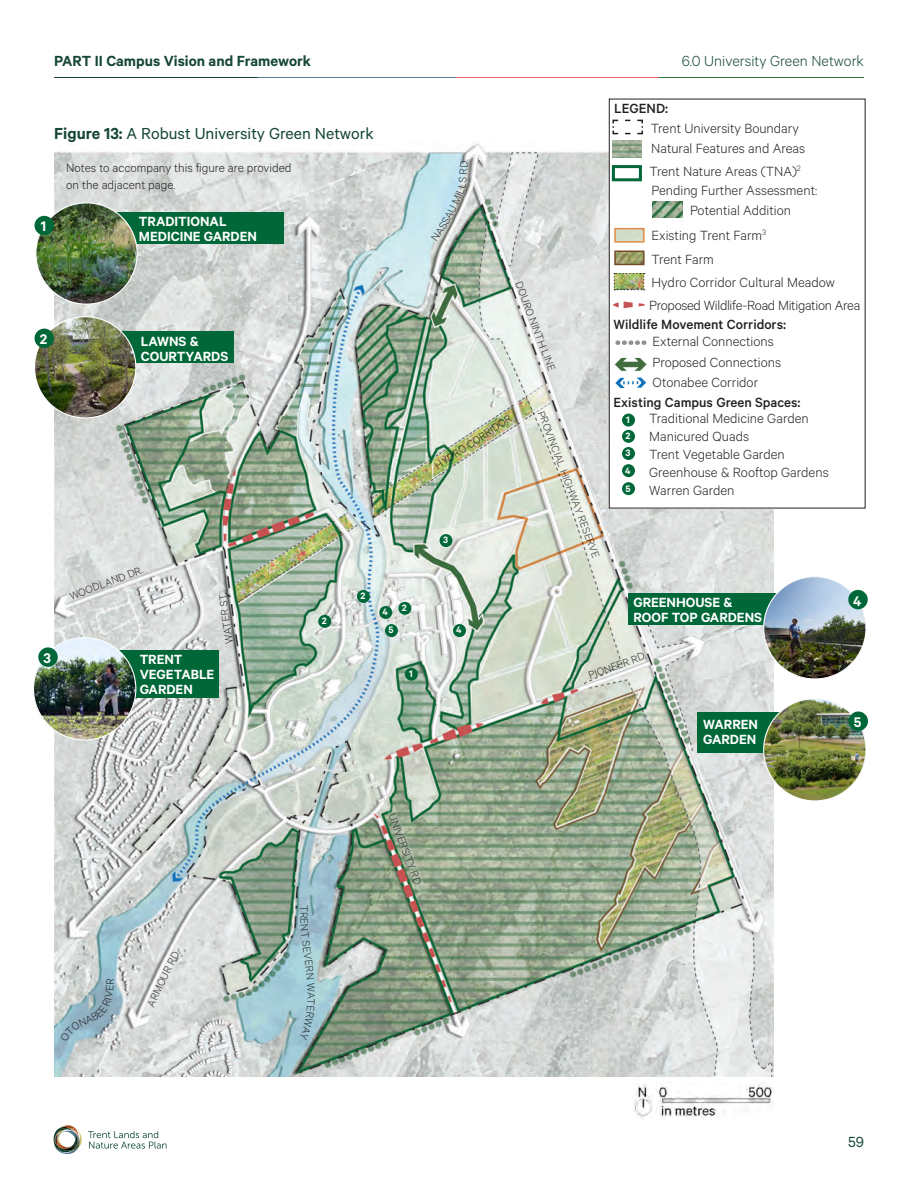
<style>
.page{position:relative;width:918px;height:1188px;background:#fff}
.page>*{position:absolute;margin:0;border:0;box-sizing:border-box;transform-origin:0 0}
.Body_-_12_15{font:18px "Calibre";color:#154734}
.Header_Top{font:600 16.5px "Calibre";color:#154734}
.Header_Top-2{font:300 16.5px "Calibre";color:#154734}
.t1{font:16.5px "Calibre";color:#154734}
.t2{font:600 15.75px "Calibre";color:#fff}
.t3{font:300 15px "Calibre";color:#231f20}
.t4{font:600 15px/15px "Calibre";color:#fff}
.t5{font:500 15px "Calibre";color:#231f20}
.t6{font:300 15px "Calibre";letter-spacing:-.02em;color:#231f20}
.t7{font:300 13.5px/16.2px "Calibre";color:#231f20}
.t8{font:300 12px "Calibre";color:#231f20}
.t9{font:600 10.5px "Calibre";color:#fff}
.s1{font-weight:600}
</style>
<div class="page">
<svg style="left:88px;top:1131px;width:78px;height:18px"></svg>
<svg style="left:54px;top:1125px;width:28px;height:29px"></svg>
<hr style="left:54px;top:78px;width:205px;height:1px;background:#154734">
<hr style="left:259px;top:78px;width:204px;height:1px;background:#5b7f95">
<hr style="left:456px;top:78px;width:205px;height:1px;background:#ea6368">
<hr style="left:659px;top:78px;width:205px;height:1px;background:#2f793a">
<img style="left:55px;top:141px;width:719px;height:936px">
<img style="left:634px;top:1083px;width:140px;height:36px">
<div style="left:697px;top:712px;width:118px;height:41px;background:#006838"></div>
<img style="left:764px;top:699px;width:102px;height:102px;border-radius:51px">
<div style="left:609px;top:99px;width:256px;height:409px;background:#fff"></div>
<div style="left:609px;top:99px;width:256px;height:409px;border:1px solid #231f20"></div>
<div style="left:94px;top:212px;width:190px;height:31px;background:#006838"></div>
<img style="left:36px;top:203px;width:101px;height:101px;border-radius:51px">
<div style="left:108px;top:332px;width:126px;height:31px;background:#006838"></div>
<img style="left:35px;top:317px;width:101px;height:101px;border-radius:51px">
<div style="left:385px;top:624px;width:13px;height:13px;background:#006838;border-radius:50%"></div>
<img style="left:653px;top:202px;width:29px;height:16px">
<div style="left:628px;top:593px;width:160px;height:31px;background:#006838"></div>
<div style="left:105px;top:650px;width:114px;height:48px;background:#006838"></div>
<img style="left:764px;top:577px;width:102px;height:102px;border-radius:51px">
<img style="left:34px;top:638px;width:102px;height:102px;border-radius:51px">
<div style="left:848px;top:590px;width:20px;height:19px;background:#006838;border-radius:50%"></div>
<div style="left:38px;top:647px;width:20px;height:20px;background:#006838;border-radius:50%"></div>
<div style="left:849px;top:712px;width:19px;height:19px;background:#006838;border-radius:50%"></div>
<svg style="left:612px;top:119px;width:31px;height:16px"></svg>
<div style="left:612px;top:165px;width:30px;height:16px;border:3px solid #006838"></div>
<svg style="left:614px;top:273px;width:31px;height:17px"></svg>
<img style="left:612px;top:141px;width:30px;height:16px">
<svg style="left:613px;top:301px;width:20px;height:7px"></svg>
<svg style="left:639px;top:303px;width:6px;height:3px"></svg>
<svg style="left:385px;top:803px;width:42px;height:92px;background:#939e86"></svg>
<img style="left:617px;top:254px;width:25px;height:8px">
<div style="left:614px;top:251px;width:31px;height:14px;border:2px solid #754c29"></div>
<div style="left:614px;top:228px;width:31px;height:15px;border:2px solid #e38c45"></div>
<svg style="left:614px;top:358px;width:33px;height:13px"></svg>
<svg style="left:618px;top:340px;width:26px;height:5px"></svg>
<div style="left:622px;top:414px;width:13px;height:13px;background:#006838;border-radius:50%"></div>
<div style="left:405px;top:668px;width:13px;height:13px;background:#006838;border-radius:50%"></div>
<div style="left:35px;top:216px;width:19px;height:19px;background:#006838;border-radius:50%"></div>
<div style="left:379px;top:606px;width:13px;height:13px;background:#006838;border-radius:50%"></div>
<div style="left:398px;top:602px;width:13px;height:13px;background:#006838;border-radius:50%"></div>
<div style="left:318px;top:615px;width:13px;height:13px;background:#006838;border-radius:50%"></div>
<div style="left:357px;top:590px;width:13px;height:13px;background:#006838;border-radius:50%"></div>
<div style="left:440px;top:534px;width:12px;height:13px;background:#006838;border-radius:50%"></div>
<div style="left:453px;top:624px;width:13px;height:13px;background:#006838;border-radius:50%"></div>
<div style="left:622px;top:430px;width:13px;height:13px;background:#006838;border-radius:50%"></div>
<div style="left:622px;top:447px;width:13px;height:13px;background:#006838;border-radius:50%"></div>
<div style="left:622px;top:464px;width:13px;height:13px;background:#006838;border-radius:50%"></div>
<div style="left:622px;top:482px;width:13px;height:13px;background:#006838;border-radius:50%"></div>
<div style="left:35px;top:329px;width:19px;height:19px;background:#006838;border-radius:50%"></div>
<svg style="left:615px;top:378px;width:31px;height:10px"></svg>
<svg style="left:60px;top:979px;width:54px;height:62px;background:#a5bdc7"></svg>
<svg style="left:300px;top:912px;width:15px;height:80px"></svg>
<svg style="left:300px;top:998px;width:15px;height:43px"></svg>
<svg style="left:224px;top:634px;width:9px;height:9px"></svg>
<svg style="left:219px;top:593px;width:9px;height:13px"></svg>
<svg style="left:431px;top:160px;width:37px;height:81px;background:#bed6da"></svg>
<svg style="left:147px;top:951px;width:33px;height:56px;background:#d9dcdb"></svg>
<p class="Header_Top" style="left:54px;top:51px;width:259px">PART II Campus Vision and Framework</p>
<p class="Header_Top-2" style="left:682px;top:52px;width:184px">6.0 University Green Network</p>
<p class="Body_-_12_15" style="left:54px;top:123px;width:321px"><span class="s1">Figure 13:</span> A Robust University Green Network</p>
<p class="t7" style="left:66px;top:160px;width:227px">Notes to accompany this figure are provided on the adjacent page.</p>
<p class="t2" style="left:41px;top:217px;width:7px">1</p>
<p class="t4" style="left:139px;top:213px;width:89px">TRADITIONAL</p>
<p class="t4" style="left:139px;top:228px;width:119px">MEDICINE GARDEN</p>
<p class="t2" style="left:40px;top:330px;width:9px">2</p>
<p class="t4" style="left:141px;top:333px;width:89px">LAWNS &amp;<br>COURTYARDS</p>
<p class="t2" style="left:44px;top:649px;width:9px">3</p>
<p class="t8" style="left:68px;top:589px;width:79px;rotate:-20deg">WOODLAND DR.</p>
<p class="t8" style="left:221px;top:635px;width:27px;rotate:-98deg">ATER</p>
<p class="t4" style="left:140px;top:651px;width:76px">TRENT<br>VEGETABLE<br>GARDEN</p>
<p class="t9" style="left:322px;top:615px;width:7px">2</p>
<p class="t9" style="left:360px;top:590px;width:7px">2</p>
<p class="t9" style="left:383px;top:606px;width:7px">4</p>
<p class="t9" style="left:388px;top:624px;width:7px">5</p>
<p class="t9" style="left:402px;top:602px;width:7px">2</p>
<p class="t9" style="left:409px;top:668px;width:5px">1</p>
<p class="t5" style="left:614px;top:99px;width:55px">LEGEND:</p>
<p class="t3" style="left:651px;top:119px;width:150px">Trent University Boundary</p>
<p class="t3" style="left:651px;top:140px;width:155px">Natural Features and Areas</p>
<p class="t3" style="left:652px;top:182px;width:167px">Pending Further Assessment:</p>
<p class="t3" style="left:649px;top:163px;width:153px">Trent Nature Areas (TNA)<sup>2</sup></p>
<p class="t3" style="left:690px;top:202px;width:103px">Potential Addition</p>
<p class="t3" style="left:652px;top:226px;width:116px">Existing Trent Farm<sup>3</sup></p>
<p class="t8" style="left:525px;top:279px;width:97px;rotate:69deg">DOURO NINTH LINE</p>
<p class="t8" style="left:432px;top:461px;width:91px;rotate:-33deg">HYDRO CORRIDOR</p>
<p class="t9" style="left:443px;top:534px;width:6px">3</p>
<p class="t8" style="left:548px;top:409px;width:158px;rotate:69deg">PROVINCIAL HIGHWAY RESERVE</p>
<p class="t3" style="left:652px;top:250px;width:64px">Trent Farm</p>
<p class="t3" style="left:652px;top:274px;width:185px">Hydro Corridor Cultural Meadow</p>
<p class="t6" style="left:649px;top:297px;width:213px">Proposed Wildlife-Road Mitigation Area</p>
<p class="t5" style="left:614px;top:316px;width:174px">Wildlife Movement Corridors:</p>
<p class="t3" style="left:653px;top:333px;width:123px">External Connections</p>
<p class="t3" style="left:653px;top:354px;width:130px">Proposed Connections</p>
<p class="t3" style="left:653px;top:374px;width:107px">Otonabee Corridor</p>
<p class="t5" style="left:614px;top:393px;width:189px">Existing Campus Green Spaces:</p>
<p class="t9" style="left:626px;top:413px;width:5px">1</p>
<p class="t9" style="left:626px;top:430px;width:7px">2</p>
<p class="t9" style="left:626px;top:447px;width:6px">3</p>
<p class="t9" style="left:625px;top:464px;width:7px">4</p>
<p class="t9" style="left:625px;top:482px;width:7px">5</p>
<p class="t3" style="left:649px;top:410px;width:161px">Traditional Medicine Garden</p>
<p class="t3" style="left:649px;top:428px;width:101px">Manicured Quads</p>
<p class="t3" style="left:649px;top:446px;width:137px">Trent Vegetable Garden</p>
<p class="t3" style="left:649px;top:464px;width:181px">Greenhouse &amp; Rooftop Gardens</p>
<p class="t3" style="left:649px;top:482px;width:87px">Warren Garden</p>
<p class="t9" style="left:456px;top:624px;width:7px">4</p>
<p class="t4" style="left:633px;top:594px;width:101px">GREENHOUSE &amp;</p>
<p class="t4" style="left:633px;top:609px;width:130px">ROOF TOP GARDENS</p>
<p class="t2" style="left:853px;top:591px;width:10px">4</p>
<p class="t8" style="left:586px;top:669px;width:62px;rotate:-20deg">PIONEER RD.</p>
<p class="t4" style="left:703px;top:717px;width:56px">WARREN<br>GARDEN</p>
<p class="t2" style="left:854px;top:713px;width:9px">5</p>
<p class="t8" style="left:311px;top:905px;width:8px;rotate:90deg">T</p>
<p class="t8" style="left:398px;top:811px;width:78px;rotate:69deg">UNIVERSITY RD.</p>
<p class="t8" style="left:318px;top:992px;width:9px;rotate:90deg">A</p>
<p class="t1" style="left:848px;top:1132px;width:17px">59</p>
</div>
